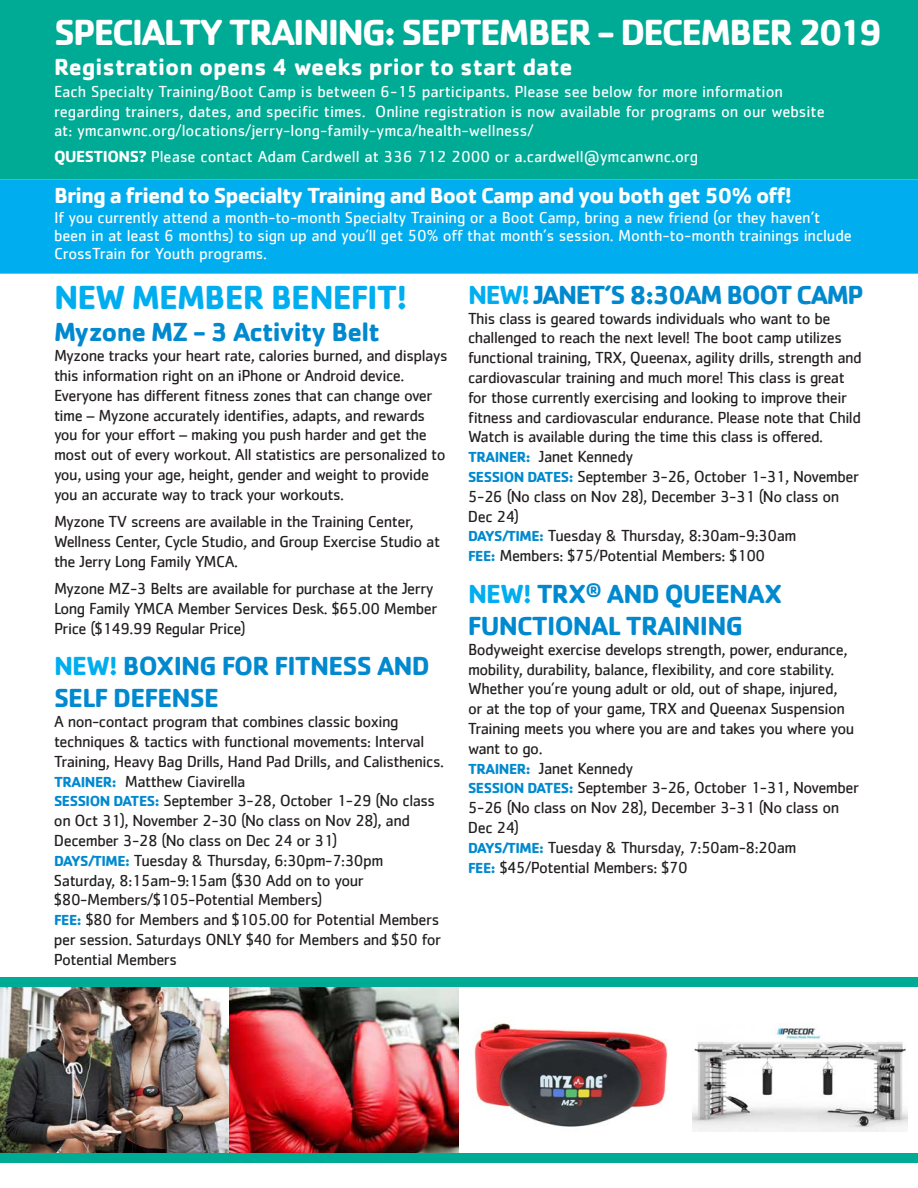
<style>
.page{position:relative;width:918px;height:1188px;background:#fff}
.page>*{position:absolute;margin:0;border:0;box-sizing:border-box;transform-origin:0 0}
.t1{font:700 37.5px "Cachet";letter-spacing:-.05em;color:#fff}
.t2{font:700 34.5px "Cachet";letter-spacing:-.03em;color:#00aeef}
.t3{font:700 27px/32.4px "Cachet";letter-spacing:-.03em;color:#0089cf}
.t4{font:700 27px "Cachet";letter-spacing:-.05em;color:#0089cf}
.t5{font:700 24px "Cachet";color:#fff}
.t6{font:700 22.5px "Cachet";letter-spacing:-.04em;color:#fff}
.t7{font:16.5px/19.8px "Cachet";letter-spacing:-.03em;color:#231f20}
.t8{font:16.5px/19.5px "Cachet";color:#fff}
.s1{font-weight:700}
.s2{color:#00aeef}
.s3{font-weight:700;font-size:15px;color:#0089cf}
</style>
<div class="page">
<div style="left:0;top:0;width:918px;height:179px;background:#00ab95"></div>
<div style="left:0;top:179px;width:918px;height:95px;background:#00aeef"></div>
<img style="left:0;top:987px;width:230px;height:166px">
<img style="left:230px;top:987px;width:229px;height:166px">
<img style="left:692px;top:1027px;width:215px;height:104px">
<img style="left:472px;top:1018px;width:196px;height:109px">
<div style="left:0;top:978px;width:918px;height:9px;background:#00ab95"></div>
<div style="left:0;top:1153px;width:918px;height:9px;background:#00ab95"></div>
<h1 class="t1" style="left:54px;top:8px;width:830px">SPECIALTY TRAINING: SEPTEMBER - DECEMBER 2019</h1>
<h3 class="t5" style="left:54px;top:51px;width:520px">Registration opens 4 weeks prior to start date</h3>
<p class="t8" style="left:54px;top:82px;width:772px">Each Specialty Training/Boot Camp is between 6-15 participants. Please see below for more information regarding trainers, dates, and specific times. Online registration is now available for programs on our website at: ymcanwnc.org/locations/jerry-long-family-ymca/health-wellness/</p>
<p class="t8" style="left:54px;top:146px;width:646px"><span class="s1">QUESTIONS?</span> Please contact Adam Cardwell at 336 712 2000 or a.cardwell@ymcanwnc.org</p>
<h3 class="t6" style="left:54px;top:181px;width:740px">Bring a friend to Specialty Training and Boot Camp and you both get 50% off!</h3>
<p class="t8" style="left:54px;top:208px;width:799px;line-height:18px">If you currently attend a month-to-month Specialty Training or a Boot Camp, bring a new friend (or they haven’t been in at least 6 months) to sign up and you’ll get 50% off that month’s session. Month-to-month trainings include<br>CrossTrain for Youth programs.</p>
<h2 class="t2" style="left:54px;top:275px;width:355px">NEW MEMBER BENEFIT!</h2>
<h3 class="t3" style="left:54px;top:315px;width:327px">Myzone MZ - 3 Activity Belt</h3>
<p class="t7" style="left:54px;top:345px;width:395px">Myzone tracks your heart rate, calories burned, and displays this information right on an iPhone or Android device.<br>Everyone has different fitness zones that can change over time – Myzone accurately identifies, adapts, and rewards you for your effort – making you push harder and get the most out of every workout. All statistics are personalized to you, using your age, height, gender and weight to provide you an accurate way to track your workouts.</p>
<p class="t7" style="left:54px;top:511px;width:388px">Myzone TV screens are available in the Training Center,<br>Wellness Center, Cycle Studio, and Group Exercise Studio at the Jerry Long Family YMCA.</p>
<p class="t7" style="left:54px;top:578px;width:385px">Myzone MZ-3 Belts are available for purchase at the Jerry<br>Long Family YMCA Member Services Desk. $65.00 Member<br>Price ($149.99 Regular Price)</p>
<h3 class="t3" style="left:54px;top:649px;width:377px"><span class="s2">NEW!</span> BOXING FOR FITNESS AND<br>SELF DEFENSE</h3>
<p class="t7" style="left:54px;top:711px;width:392px">A non-contact program that combines classic boxing techniques &amp; tactics with functional movements: Interval Training, Heavy Bag Drills, Hand Pad Drills, and Calisthenics.<br><span class="s3">TRAINER:</span> Matthew Ciavirella<br><span class="s3">SESSION DATES:</span> September 3-28, October 1-29 (No class on Oct 31), November 2-30 (No class on Nov 28), and December 3-28 (No class on Dec 24 or 31)<br><span class="s3">DAYS/TIME:</span> Tuesday &amp; Thursday, 6:30pm-7:30pm Saturday, 8:15am-9:15am ($30 Add on to your $80-Members/$105-Potential Members)<br><span class="s3">FEE:</span> $80 for Members and $105.00 for Potential Members per session. Saturdays ONLY $40 for Members and $50 for Potential Members</p>
<h3 class="t4" style="left:468px;top:277px;width:397px"><span class="s2">NEW!</span> JANET’S 8:30AM BOOT CAMP</h3>
<p class="t7" style="left:468px;top:308px;width:395px">This class is geared towards individuals who want to be challenged to reach the next level! The boot camp utilizes functional training, TRX, Queenax, agility drills, strength and cardiovascular training and much more! This class is great for those currently exercising and looking to improve their fitness and cardiovascular endurance. Please note that Child Watch is available during the time this class is offered.<br><span class="s3">TRAINER:</span> Janet Kennedy<br><span class="s3">SESSION DATES:</span> September 3-26, October 1-31, November 5-26 (No class on Nov 28), December 3-31 (No class on Dec 24)<br><span class="s3">DAYS/TIME:</span> Tuesday &amp; Thursday, 8:30am-9:30am<br><span class="s3">FEE:</span> Members: $75/Potential Members: $100</p>
<h3 class="t3" style="left:468px;top:576px;width:316px"><span class="s2">NEW!</span> TRX<sup>®</sup> AND QUEENAX<br>FUNCTIONAL TRAINING</h3>
<p class="t7" style="left:468px;top:639px;width:393px">Bodyweight exercise develops strength, power, endurance, mobility, durability, balance, flexibility, and core stability.<br>Whether you’re young adult or old, out of shape, injured,<br>or at the top of your game, TRX and Queenax Suspension Training meets you where you are and takes you where you want to go.<br><span class="s3">TRAINER:</span> Janet Kennedy<br><span class="s3">SESSION DATES:</span> September 3-26, October 1-31, November 5-26 (No class on Nov 28), December 3-31 (No class on Dec 24)<br><span class="s3">DAYS/TIME:</span> Tuesday &amp; Thursday, 7:50am-8:20am<br><span class="s3">FEE:</span> $45/Potential Members: $70</p>
</div>
